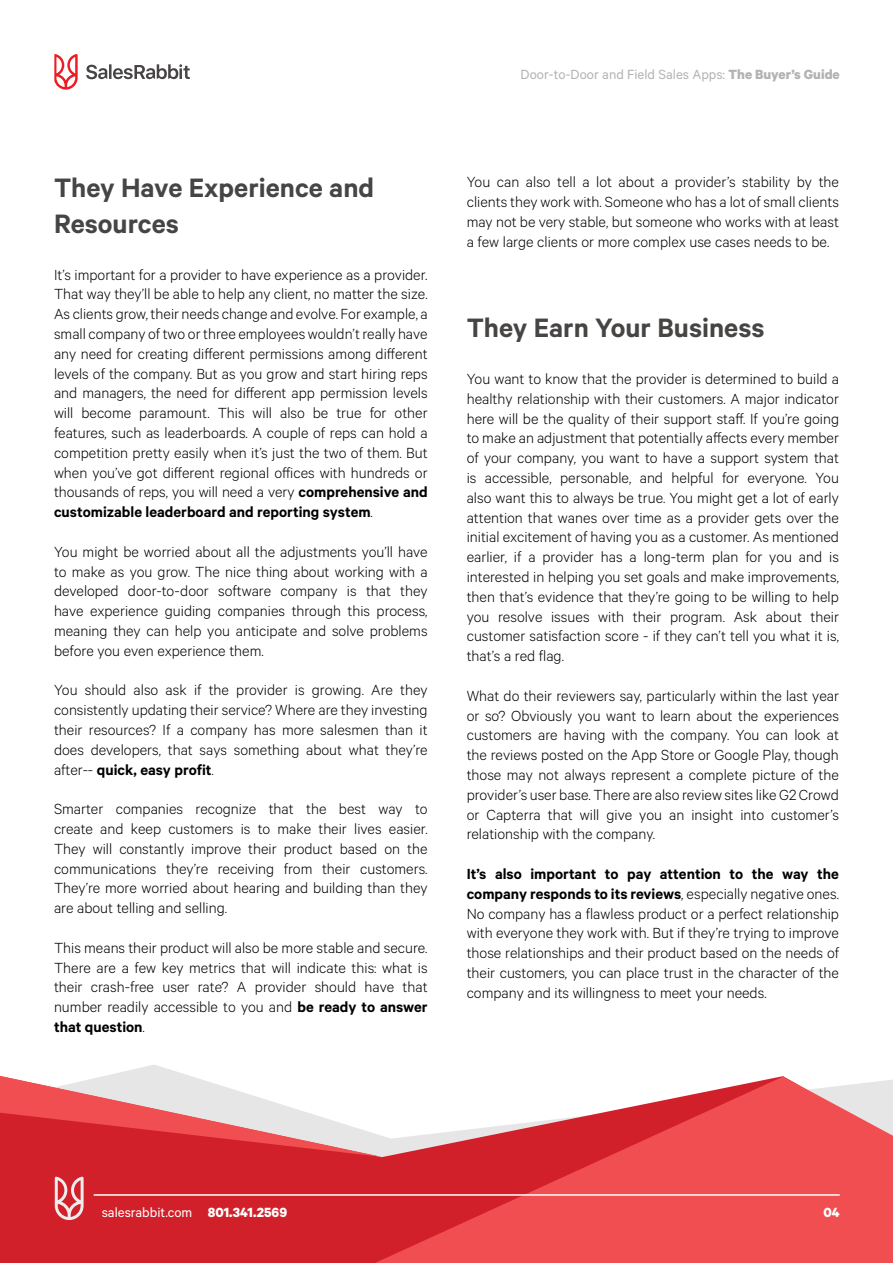
<style>
.page{position:relative;width:893px;height:1263px;background:#fff}
.page>*{position:absolute;margin:0;border:0;box-sizing:border-box;transform-origin:0 0}
.t1{font:600 30px/36px "Calibre";color:#474544}
.t2{font:300 16.5px/19.8px "Calibre";color:#000;text-align:justify}
.t3{font:15px "Calibre";color:#b3b3b3}
.t4{font:15px "Calibre";color:#fff}
.t5{font:700 15px "Calibre";color:#fff}
.s1{font-weight:600}
.s2{font-weight:700}
</style>
<div class="page">
<svg style="left:106px;top:1065px;width:83px;height:11px"></svg>
<div style="left:0;top:1157px;width:375px;height:106px;background:#d1202a"></div>
<svg style="left:375px;top:1076px;width:518px;height:187px;fill:#f04e50"></svg>
<svg style="left:0;top:1076px;width:382px;height:81px"></svg>
<svg style="left:86px;top:64px;width:104px;height:15px"></svg>
<svg style="left:54px;top:54px;width:24px;height:36px"></svg>
<hr style="left:94px;top:1194px;width:746px;height:2px;background:#fff">
<svg style="left:55px;top:1176px;width:29px;height:44px"></svg>
<h1 class="t1" style="left:54px;top:169px;width:322px">They Have Experience and<br>Resources</h1>
<p class="t2" style="left:54px;top:264px;width:375px">It’s important for a provider to have experience as a provider.<br>That way they’ll be able to help any client, no matter the size.<br>As clients grow, their needs change and evolve. For example, a small company of two or three employees wouldn’t really have any need for creating different permissions among different levels of the company. But as you grow and start hiring reps and managers, the need for different app permission levels will become paramount. This will also be true for other features, such as leaderboards. A couple of reps can hold a competition pretty easily when it’s just the two of them. But when you’ve got different regional offices with hundreds or thousands of reps, you will need a very <span class="s1">comprehensive and customizable leaderboard and reporting system</span>.</p>
<p class="t2" style="left:54px;top:541px;width:375px">You might be worried about all the adjustments you’ll have to make as you grow. The nice thing about working with a developed door-to-door software company is that they have experience guiding companies through this process, meaning they can help you anticipate and solve problems before you even experience them.</p>
<p class="t2" style="left:54px;top:680px;width:375px">You should also ask if the provider is growing. Are they consistently updating their service? Where are they investing their resources? If a company has more salesmen than it does developers, that says something about what they’re after-- <span class="s1">quick, easy profit</span>.</p>
<p class="t2" style="left:54px;top:798px;width:375px">Smarter companies recognize that the best way to create and keep customers is to make their lives easier.<br>They will constantly improve their product based on the communications they’re receiving from their customers.<br>They’re more worried about hearing and building than they are about telling and selling.</p>
<p class="t2" style="left:54px;top:937px;width:375px">This means their product will also be more stable and secure.<br>There are a few key metrics that will indicate this: what is their crash-free user rate? A provider should have that number readily accessible to you and <span class="s1">be ready to answer that question</span>.</p>
<p class="t3" style="left:521px;top:65px;width:321px">Door-to-Door and Field Sales Apps: <span class="s2">The Buyer’s Guide</span></p>
<p class="t2" style="left:467px;top:171px;width:374px">You can also tell a lot about a provider’s stability by the clients they work with. Someone who has a lot of small clients may not be very stable, but someone who works with at least a few large clients or more complex use cases needs to be.</p>
<h1 class="t1" style="left:467px;top:309px;width:299px">They Earn Your Business</h1>
<p class="t2" style="left:467px;top:368px;width:374px">You want to know that the provider is determined to build a healthy relationship with their customers. A major indicator here will be the quality of their support staff. If you’re going to make an adjustment that potentially affects every member of your company, you want to have a support system that is accessible, personable, and helpful for everyone. You also want this to always be true. You might get a lot of early attention that wanes over time as a provider gets over the initial excitement of having you as a customer. As mentioned earlier, if a provider has a long-term plan for you and is interested in helping you set goals and make improvements, then that’s evidence that they’re going to be willing to help you resolve issues with their program. Ask about their customer satisfaction score - if they can’t tell you what it is, that’s a red flag.</p>
<p class="t2" style="left:467px;top:685px;width:374px">What do their reviewers say, particularly within the last year or so? Obviously you want to learn about the experiences customers are having with the company. You can look at the reviews posted on the App Store or Google Play, though those may not always represent a complete picture of the provider’s user base. There are also review sites like G2 Crowd or Capterra that will give you an insight into customer’s relationship with the company.</p>
<p class="t2" style="left:467px;top:863px;width:374px"><span class="s1">It’s also important to pay attention to the way the company responds to its reviews</span>, especially negative ones.<br>No company has a flawless product or a perfect relationship with everyone they work with. But if they’re trying to improve those relationships and their product based on the needs of their customers, you can place trust in the character of the company and its willingness to meet your needs.</p>
<p class="t4" style="left:102px;top:1204px;width:187px">salesrabbit.com <span class="s2">801.341.2569</span></p>
<p class="t5" style="left:823px;top:1203px;width:18px">04</p>
</div>
